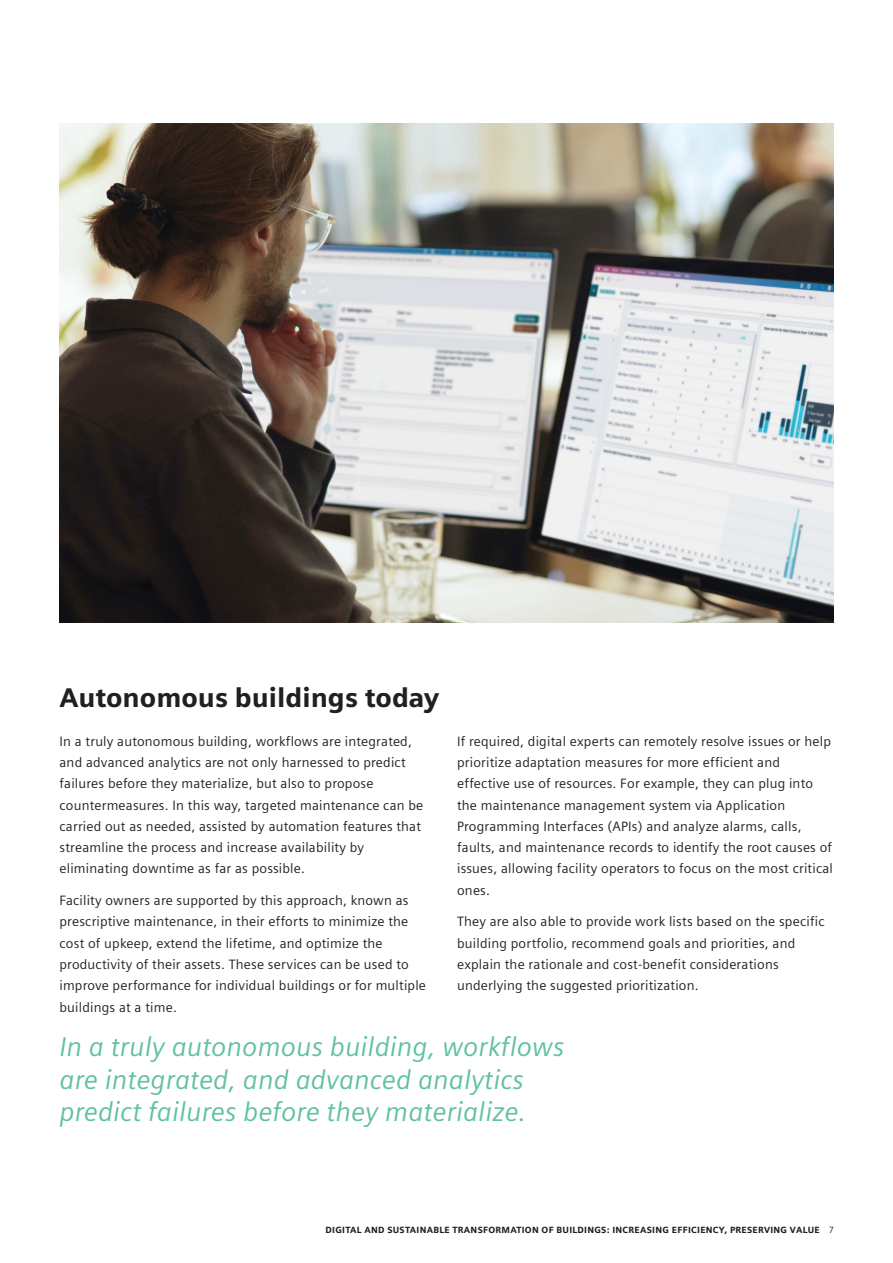
<style>
.page{position:relative;width:893px;height:1263px;background:#fff}
.page>*{position:absolute;margin:0;border:0;box-sizing:border-box;transform-origin:0 0}
._04__Subhead_Intro_Index_22pt_120{font:italic 27px/32.4px "Siemens Sans";color:#61c29c}
._04__Subhead_Intro_Index_18pt_120{font:900 27px "Siemens Sans";color:#231f20}
._05__Copy_9pt_5mm{font:13.5px/21.3px "Siemens Sans";letter-spacing:.015em;color:#231f20}
.t1{font:900 9px "Siemens Sans";letter-spacing:.03em;color:#231f20}
.s1{font-weight:400}
</style>
<div class="page">
<img style="left:60px;top:123px;width:773px;height:500px">
<p class="_04__Subhead_Intro_Index_18pt_120" style="left:60px;top:676px;width:381px">Autonomous buildings today</p>
<p class="_05__Copy_9pt_5mm" style="left:60px;top:729px;width:365px">In a truly autonomous building, workflows are integrated, and advanced analytics are not only harnessed to predict failures before they materialize, but also to propose countermeasures. In this way, targeted maintenance can be carried out as needed, assisted by automation features that streamline the process and increase availability by eliminating downtime as far as possible.</p>
<p class="_05__Copy_9pt_5mm" style="left:60px;top:889px;width:368px">Facility owners are supported by this approach, known as prescriptive maintenance, in their efforts to minimize the cost of upkeep, extend the lifetime, and optimize the productivity of their assets. These services can be used to improve performance for individual buildings or for multiple buildings at a time.</p>
<p class="_05__Copy_9pt_5mm" style="left:457px;top:729px;width:377px">If required, digital experts can remotely resolve issues or help prioritize adaptation measures for more efficient and effective use of resources. For example, they can plug into the maintenance management system via Application Programming Interfaces (APIs) and analyze alarms, calls, faults, and maintenance records to identify the root causes of issues, allowing facility operators to focus on the most critical ones.</p>
<p class="_05__Copy_9pt_5mm" style="left:457px;top:910px;width:369px">They are also able to provide work lists based on the specific building portfolio, recommend goals and priorities, and explain the rationale and cost-benefit considerations underlying the suggested prioritization.</p>
<p class="_04__Subhead_Intro_Index_22pt_120" style="left:60px;top:1029px;width:506px">In a truly autonomous building, workflows are integrated, and advanced analytics predict failures before they materialize.</p>
<p class="t1" style="left:326px;top:1223px;width:509px">DIGITAL AND SUSTAINABLE TRANSFORMATION OF BUILDINGS: INCREASING EFFICIENCY, PRESERVING VALUE <span class="s1">7</span></p>
</div>
